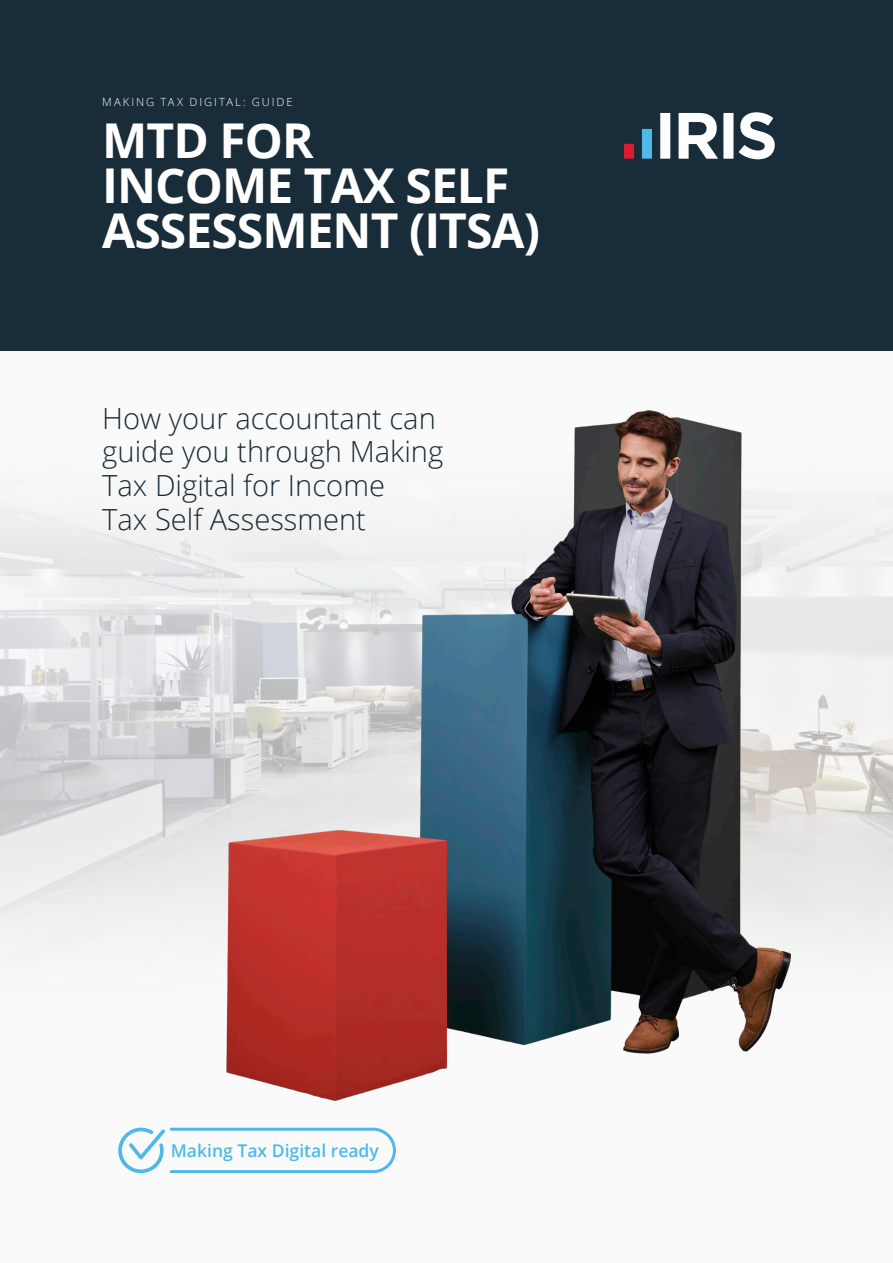
<style>
.page{position:relative;width:893px;height:1263px;background:#fafafa}
.page>*{position:absolute;margin:0;border:0;box-sizing:border-box;transform-origin:0 0}
.Heading{font:700 48px/45px "Open Sans";letter-spacing:-.02em;color:#fff}
.Intro{font:300 29.1px/33.8px "Open Sans";color:#182c39}
.Intro-2{font:600 17.55px "Open Sans";color:#4eb9e9}
.t1{font:300 11.25px "Open Sans";letter-spacing:.17em;color:#fff}
</style>
<div class="page">
<img style="left:0;top:350px;width:893px;height:778px">
<img style="left:199px;top:359px;width:592px;height:769px">
<div style="left:0;top:0;width:893px;height:350px;background:#182c39"></div>
<div style="left:660px;top:113px;width:10px;height:46px;background:#fff"></div>
<div style="left:642px;top:129px;width:10px;height:30px;background:#4eb9e9"></div>
<div style="left:624px;top:144px;width:10px;height:15px;background:#dc1a32"></div>
<div style="left:723px;top:113px;width:10px;height:46px;background:#fff"></div>
<svg style="left:679px;top:113px;width:39px;height:46px"></svg>
<svg style="left:739px;top:112px;width:36px;height:47px"></svg>
<svg style="left:118px;top:1128px;width:278px;height:46px"></svg>
<p class="t1" style="left:102px;top:94px;width:192px">MAKING TAX DIGITAL: GUIDE</p>
<p class="Heading" style="left:102px;top:117px;width:439px">MTD FOR<br>INCOME TAX SELF<br>ASSESSMENT (ITSA)</p>
<p class="Intro" style="left:102px;top:400px;width:342px">How your accountant can guide you through Making<br>Tax Digital for Income<br>Tax Self Assessment</p>
<p class="Intro-2" style="left:171px;top:1138px;width:210px">Making Tax Digital ready</p>
</div>
